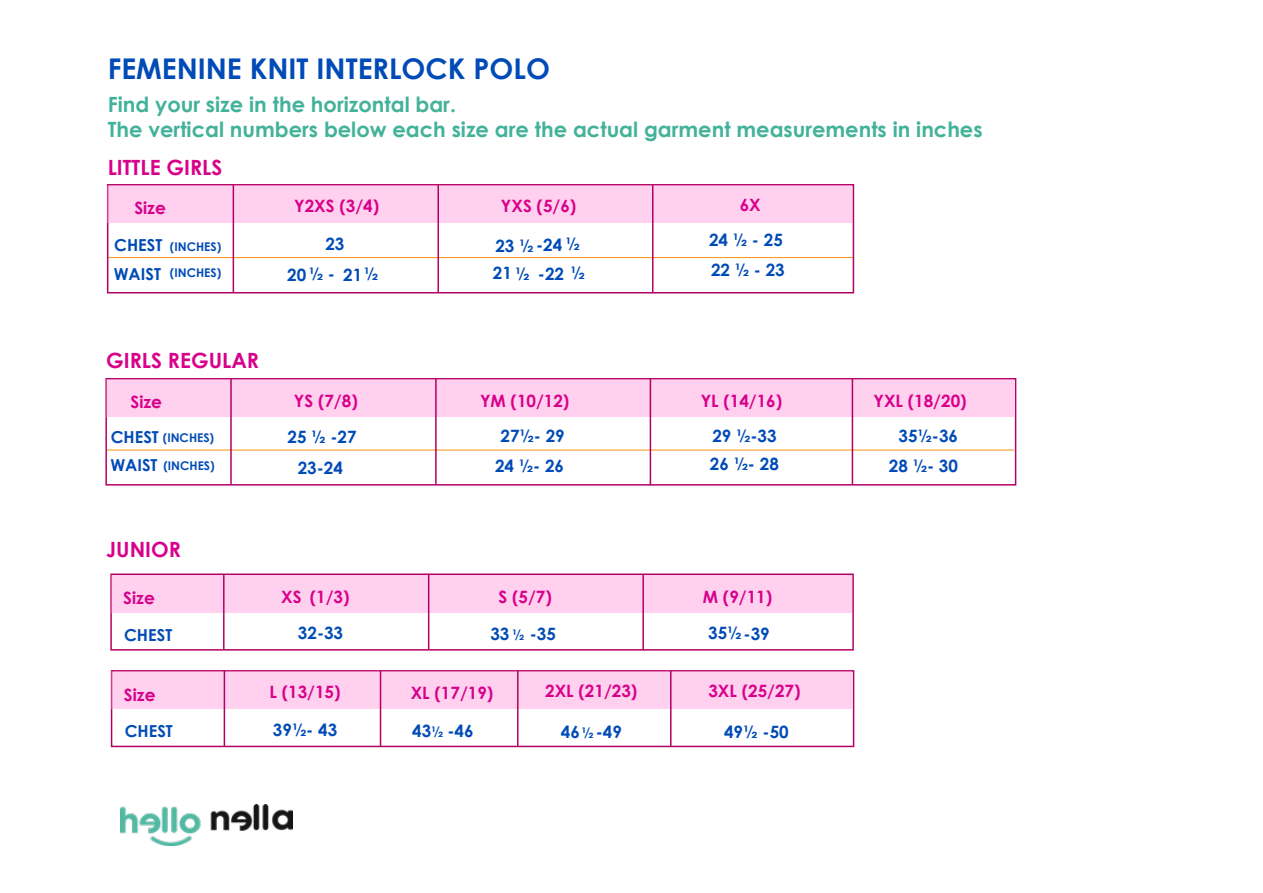
<style>
.page{position:relative;width:1263px;height:893px;background:#fff}
.page>*{position:absolute;margin:0;border:0;box-sizing:border-box;transform-origin:0 0}
.t1{font:700 28.5px "Century Gothic";color:#004bb7}
.t2{font:700 21px/25.2px "Century Gothic";color:#43b29a}
.t3{font:700 21px "Century Gothic";color:#d8008b}
.t4{font:700 16.95px "Century Gothic";color:#d8008b}
.t5{font:700 16.95px/30.9px "Century Gothic";color:#004bb7}
.t6{font:700 16.5px/28.5px "Century Gothic";color:#004bb7}
.t7{font:700 12px/25.3px "Century Gothic";color:#004bb7}
.s1{font-size:14.4px}
</style>
<div class="page">
<hr style="left:108px;top:257px;width:745px;height:1px;background:#f7920d">
<div style="left:107px;top:184px;width:747px;height:109px;border:2px solid #b50063"></div>
<div style="left:108px;top:185px;width:744px;height:38px;background:#ffd1ee"></div>
<hr style="left:233px;top:184px;width:1px;height:109px;background:#b50063">
<hr style="left:437px;top:184px;width:2px;height:109px;background:#b50063">
<hr style="left:652px;top:185px;width:1px;height:108px;background:#b50063">
<hr style="left:106px;top:450px;width:908px;height:1px;background:#f7920d">
<div style="left:105px;top:378px;width:911px;height:108px;border:2px solid #b50063"></div>
<div style="left:106px;top:379px;width:908px;height:38px;background:#ffd1ee"></div>
<hr style="left:230px;top:378px;width:2px;height:107px;background:#b50063">
<hr style="left:435px;top:378px;width:2px;height:107px;background:#b50063">
<hr style="left:650px;top:379px;width:1px;height:106px;background:#b50063">
<hr style="left:852px;top:378px;width:1px;height:107px;background:#b50063">
<img style="left:121px;top:804px;width:171px;height:42px">
<div style="left:110px;top:573px;width:744px;height:78px;border:2px solid #b50063"></div>
<div style="left:111px;top:575px;width:741px;height:38px;background:#ffd1ee"></div>
<hr style="left:223px;top:574px;width:2px;height:76px;background:#b50063">
<hr style="left:428px;top:574px;width:1px;height:76px;background:#b50063">
<hr style="left:642px;top:574px;width:2px;height:76px;background:#b50063">
<div style="left:111px;top:670px;width:743px;height:77px;border:2px solid #b50063"></div>
<div style="left:112px;top:671px;width:740px;height:38px;background:#ffd1ee"></div>
<hr style="left:224px;top:670px;width:1px;height:76px;background:#b50063">
<hr style="left:517px;top:670px;width:1px;height:76px;background:#b50063">
<hr style="left:670px;top:671px;width:1px;height:76px;background:#b50063">
<hr style="left:380px;top:670px;width:1px;height:77px;background:#b50063">
<h1 class="t1" style="left:108px;top:47px;width:444px">FEMENINE KNIT INTERLOCK POLO</h1>
<p class="t2" style="left:108px;top:91px;width:876px">Find your size in the horizontal bar.<br>The vertical numbers below each size are the actual garment measurements in inches</p>
<p class="t3" style="left:108px;top:151px;width:116px">LITTLE GIRLS</p>
<p class="t4" style="left:294px;top:193px;width:86px">Y2XS (3/4)</p>
<p class="t4" style="left:134px;top:195px;width:33px">Size</p>
<p class="t6" style="left:114px;top:230px;width:50px">CHEST<br>WAIST</p>
<p class="t5" style="left:287px;top:228px;width:93px;text-align:center">23<br>20½ - 21½</p>
<p class="t7" style="left:170px;top:234px;width:53px">(INCHES) (INCHES)</p>
<p class="t3" style="left:106px;top:344px;width:154px">GIRLS REGULAR</p>
<p class="t4" style="left:501px;top:193px;width:77px">YXS (5/6)</p>
<p class="t5" style="left:493px;top:230px;width:93px;line-height:28.8px">23 ½ -24 ½<br>21½ -22 ½</p>
<p class="t4" style="left:740px;top:192px;width:23px">6X</p>
<p class="t5" style="left:709px;top:225px;width:77px;line-height:29.8px">24 ½ - 25<br>22 ½ - 23</p>
<p class="t4" style="left:131px;top:389px;width:33px">Size</p>
<p class="t6" style="left:110px;top:422px;width:50px">CHEST<br>WAIST</p>
<p class="t7" style="left:163px;top:424px;width:53px">(INCHES)</p>
<p class="t7" style="left:163px;top:452px;width:53px">(INCHES)</p>
<p class="t3" style="left:106px;top:534px;width:76px">JUNIOR</p>
<p class="t4" style="left:123px;top:585px;width:33px">Size</p>
<p class="t6" style="left:124px;top:620px;width:50px">CHEST</p>
<p class="t4" style="left:124px;top:682px;width:33px">Size</p>
<p class="t6" style="left:125px;top:716px;width:50px">CHEST</p>
<p class="t4" style="left:294px;top:388px;width:65px">YS (7/8)</p>
<p class="t4" style="left:480px;top:388px;width:91px">YM (10/12)</p>
<p class="t4" style="left:701px;top:388px;width:83px">YL (14/16)</p>
<p class="t4" style="left:873px;top:388px;width:95px">YXL (18/20)</p>
<p class="t5" style="left:287px;top:421px;width:71px">25 ½ -27</p>
<p class="t5" style="left:501px;top:419px;width:66px">27½- 29</p>
<p class="t5" style="left:712px;top:419px;width:66px">29 ½-33</p>
<p class="t5" style="left:898px;top:420px;width:61px">35½-36</p>
<p class="t5" style="left:298px;top:451px;width:47px">23-24</p>
<p class="t5" style="left:495px;top:449px;width:71px">24 ½- 26</p>
<p class="t5" style="left:710px;top:448px;width:71px">26 ½- 28</p>
<p class="t5" style="left:889px;top:449px;width:71px">28 ½- 30</p>
<p class="t4" style="left:281px;top:584px;width:70px">XS (1/3)</p>
<p class="t4" style="left:498px;top:584px;width:55px">S (5/7)</p>
<p class="t4" style="left:703px;top:584px;width:71px">M (9/11)</p>
<p class="t5" style="left:298px;top:617px;width:47px">32-33</p>
<p class="t5" style="left:490px;top:618px;width:67px">33 <span class="s1">½</span> -35</p>
<p class="t5" style="left:708px;top:617px;width:63px">35½-39</p>
<p class="t4" style="left:269px;top:679px;width:73px">L (13/15)</p>
<p class="t5" style="left:273px;top:714px;width:66px">39½- 43</p>
<p class="t4" style="left:411px;top:680px;width:84px">XL (17/19)</p>
<p class="t4" style="left:545px;top:678px;width:94px">2XL (21/23)</p>
<p class="t4" style="left:708px;top:678px;width:94px">3XL (25/27)</p>
<p class="t5" style="left:412px;top:715px;width:63px">43<span class="s1">½</span> -46</p>
<p class="t5" style="left:561px;top:716px;width:62px">46<span class="s1">½</span> -49</p>
<p class="t5" style="left:724px;top:716px;width:66px">49½ -50</p>
</div>
